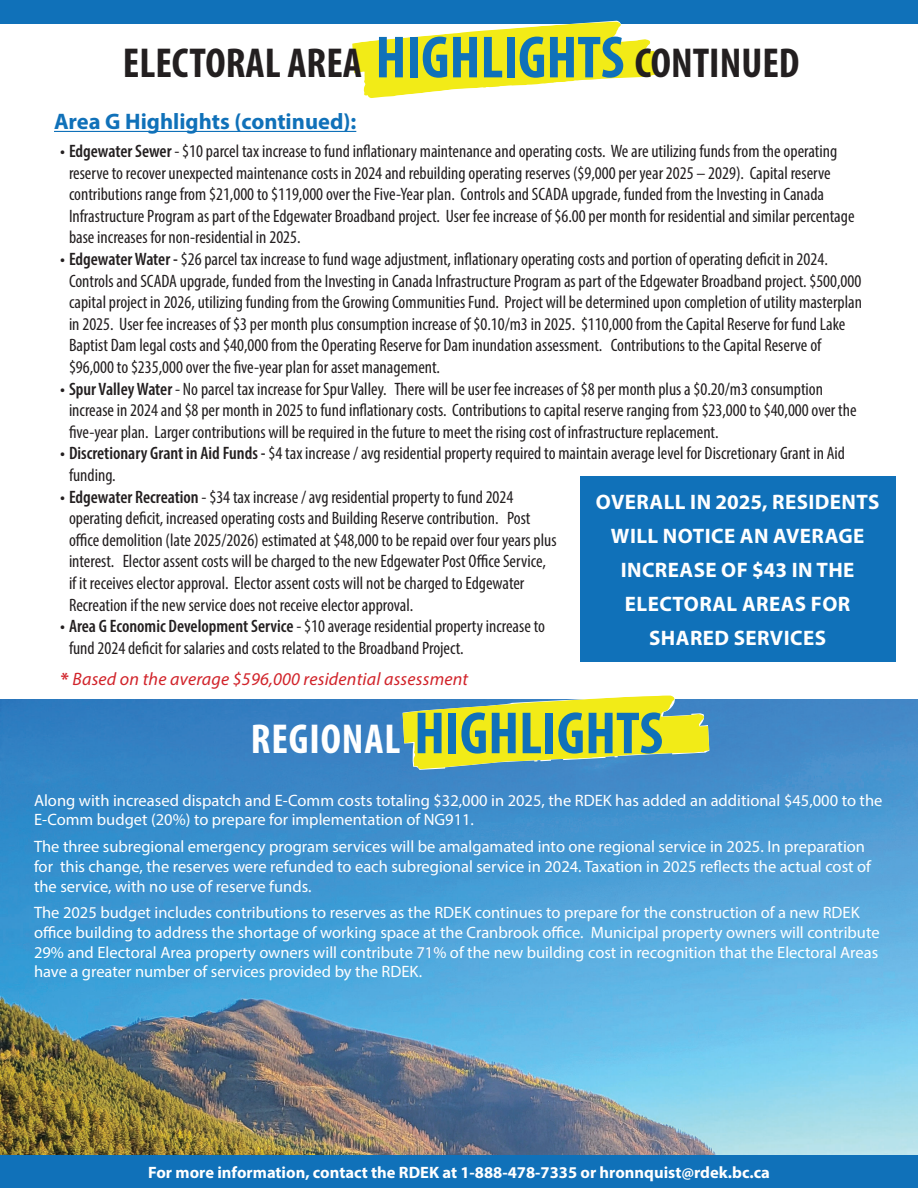
<style>
.page{position:relative;width:918px;height:1188px;background:#fff}
.page>*{position:absolute;margin:0;border:0;box-sizing:border-box;transform-origin:0 0}
.t1{font:700 condensed 60px "Myriad Pro";color:#1071b9}
.t2{font:700 condensed 42px "Myriad Pro";color:#231f20}
.t3{font:700 22.5px "Myriad Pro";color:#1071b9}
.t4{font:700 21px/34.2px "Myriad Pro";letter-spacing:.02em;color:#fff;text-align:center}
.t5{font:condensed 18px/21.6px "Myriad Pro";color:#231f20}
.t6{font:italic 18px "Myriad Pro";letter-spacing:.01em;color:#d1232a}
.t7{font:16.5px/19.8px "Myriad Pro";color:#fff}
.t8{font:700 16.5px "Myriad Pro";color:#fff}
.s1{font-size:60px;color:#1071b9}
.s2{font-weight:600}
.s3{font-weight:700;font-style:normal}
.s4{font-size:42px;color:#fff}
</style>
<div class="page">
<img style="left:0;top:700px;width:918px;height:454px">
<svg style="left:403px;top:695px;width:306px;height:75px;background:#cbd54b"></svg>
<div style="left:0;top:0;width:918px;height:24px;background:#1071b9"></div>
<svg style="left:352px;top:21px;width:304px;height:77px"></svg>
<hr style="left:54px;top:131px;width:302px;height:1px;background:#1071b9">
<div style="left:0;top:1156px;width:918px;height:32px;background:#1071b9"></div>
<div style="left:580px;top:476px;width:315px;height:186px;background:#1071b9"></div>
<h2 class="t2" style="left:123px;top:37px;width:678px">ELECTORAL AREA <span class="s1">HIGHLIGHTS</span> CONTINUED</h2>
<p class="t3" style="left:54px;top:107px;width:304px">Area G Highlights (continued):</p>
<p class="t5" style="left:69px;top:140px;width:787px;text-indent:-9px"><span class="s2">• Edgewater Sewer</span> - $10 parcel tax increase to fund inflationary maintenance and operating costs. We are utilizing funds from the operating reserve to recover unexpected maintenance costs in 2024 and rebuilding operating reserves ($9,000 per year 2025 – 2029). Capital reserve contributions range from $21,000 to $119,000 over the Five-Year plan. Controls and SCADA upgrade, funded from the Investing in Canada Infrastructure Program as part of the Edgewater Broadband project. User fee increase of $6.00 per month for residential and similar percentage base increases for non-residential in 2025.</p>
<p class="t5" style="left:69px;top:248px;width:795px;text-indent:-9px"><span class="s2">• Edgewater Water -</span> $26 parcel tax increase to fund wage adjustment, inflationary operating costs and portion of operating deficit in 2024.<br>Controls and SCADA upgrade, funded from the Investing in Canada Infrastructure Program as part of the Edgewater Broadband project. $500,000 capital project in 2026, utilizing funding from the Growing Communities Fund. Project will be determined upon completion of utility masterplan in 2025. User fee increases of $3 per month plus consumption increase of $0.10/m3 in 2025. $110,000 from the Capital Reserve for fund Lake Baptist Dam legal costs and $40,000 from the Operating Reserve for Dam inundation assessment. Contributions to the Capital Reserve of $96,000 to $235,000 over the five-year plan for asset management.</p>
<p class="t5" style="left:69px;top:378px;width:789px;text-indent:-9px"><span class="s2">• Spur Valley Water</span> - No parcel tax increase for Spur Valley. There will be user fee increases of $8 per month plus a $0.20/m3 consumption increase in 2024 and $8 per month in 2025 to fund inflationary costs. Contributions to capital reserve ranging from $23,000 to $40,000 over the five-year plan. Larger contributions will be required in the future to meet the rising cost of infrastructure replacement.</p>
<p class="t5" style="left:69px;top:442px;width:778px;text-indent:-9px"><span class="s2">• Discretionary Grant in Aid Funds -</span> $4 tax increase / avg residential property required to maintain average level for Discretionary Grant in Aid funding.</p>
<p class="t5" style="left:69px;top:486px;width:489px;text-indent:-9px"><span class="s2">• Edgewater Recreation</span> - $34 tax increase / avg residential property to fund 2024 operating deficit, increased operating costs and Building Reserve contribution. Post office demolition (late 2025/2026) estimated at $48,000 to be repaid over four years plus interest. Elector assent costs will be charged to the new Edgewater Post Office Service, if it receives elector approval. Elector assent costs will not be charged to Edgewater Recreation if the new service does not receive elector approval.</p>
<p class="t5" style="left:69px;top:615px;width:478px;text-indent:-9px"><span class="s2">• Area G Economic Development Service</span> - $10 average residential property increase to fund 2024 deficit for salaries and costs related to the Broadband Project.</p>
<p class="t4" style="left:596px;top:484px;width:285px">OVERALL IN 2025, RESIDENTS<br>WILL NOTICE AN AVERAGE<br>INCREASE OF $43 IN THE<br>ELECTORAL AREAS FOR<br>SHARED SERVICES</p>
<p class="t6" style="left:61px;top:668px;width:409px"><span class="s3">*</span> Based on the average $596,000 residential assessment</p>
<h1 class="t1" style="left:251px;top:696px;width:414px"><span class="s4">REGIONAL</span> HIGHLIGHTS</h1>
<p class="t7" style="left:34px;top:790px;width:850px">Along with increased dispatch and E-Comm costs totaling $32,000 in 2025, the RDEK has added an additional $45,000 to the<br>E-Comm budget (20%) to prepare for implementation of NG911.</p>
<p class="t7" style="left:34px;top:836px;width:839px">The three subregional emergency program services will be amalgamated into one regional service in 2025. In preparation for this change, the reserves were refunded to each subregional service in 2024. Taxation in 2025 reflects the actual cost of the service, with no use of reserve funds.</p>
<p class="t7" style="left:34px;top:902px;width:847px">The 2025 budget includes contributions to reserves as the RDEK continues to prepare for the construction of a new RDEK office building to address the shortage of working space at the Cranbrook office. Municipal property owners will contribute 29% and Electoral Area property owners will contribute 71% of the new building cost in recognition that the Electoral Areas have a greater number of services provided by the RDEK.</p>
<p class="t8" style="left:148px;top:1162px;width:623px">For more information, contact the RDEK at 1-888-478-7335 or hronnquist@rdek.bc.ca</p>
</div>
